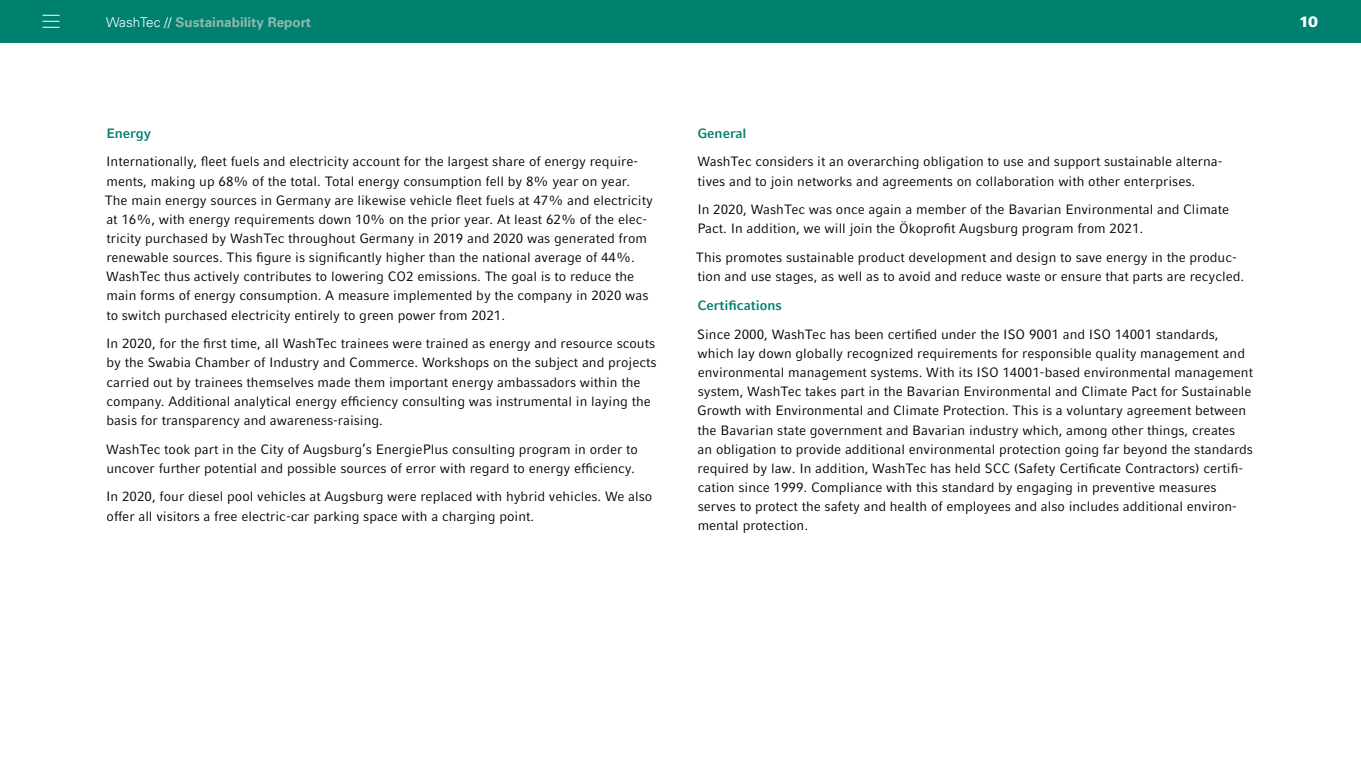
<style>
.page{position:relative;width:1361px;height:766px;background:#fff}
.page>*{position:absolute;margin:0;border:0;box-sizing:border-box;transform-origin:0 0}
.t1{font:900 15px "Univers LT";color:#fff}
.t2{font:13.5px/19.2px "Compatil Fact LT Pro";color:#000}
.t3{font:700 13.5px "Univers LT";color:#8fb9b1}
.t4{font:700 13.5px "Compatil Fact LT Pro";color:#00806e}
.s1{font-weight:300;color:#fff}
</style>
<div class="page">
<div style="left:0;top:0;width:1361px;height:43px;background:#00806e"></div>
<svg style="left:43px;top:15px;width:17px;height:13px"></svg>
<p class="t3" style="left:106px;top:14px;width:206px"><span class="s1">WashTec //</span> Sustainability Report</p>
<p class="t4" style="left:106px;top:125px;width:46px">Energy</p>
<p class="t2" style="left:105px;top:152px;width:549px">Internationally, fleet fuels and electricity account for the largest share of energy require&shy;ments, making up 68% of the total. Total energy consumption fell by 8% year on year.<br>The main energy sources in Germany are likewise vehicle fleet fuels at 47% and electricity at 16%, with energy requirements down 10% on the prior year. At least 62% of the elec&shy;tricity purchased by WashTec throughout Germany in 2019 and 2020 was generated from renewable sources. This figure is significantly higher than the national average of 44%.<br>WashTec thus actively contributes to lowering CO2 emissions. The goal is to reduce the main forms of energy consumption. A measure implemented by the company in 2020 was to switch purchased electricity entirely to green power from 2021.</p>
<p class="t2" style="left:106px;top:334px;width:552px">In 2020, for the first time, all WashTec trainees were trained as energy and resource scouts by the Swabia Chamber of Industry and Commerce. Workshops on the subject and projects carried out by trainees themselves made them important energy ambassadors within the company. Additional analytical energy efficiency consulting was instrumental in laying the basis for transparency and awareness-raising.</p>
<p class="t2" style="left:106px;top:439px;width:533px">WashTec took part in the City of Augsburg’s EnergiePlus consulting program in order to uncover further potential and possible sources of error with regard to energy efficiency.</p>
<p class="t2" style="left:106px;top:487px;width:548px">In 2020, four diesel pool vehicles at Augsburg were replaced with hybrid vehicles. We also offer all visitors a free electric-car parking space with a charging point.</p>
<p class="t4" style="left:697px;top:125px;width:51px">General</p>
<p class="t2" style="left:697px;top:152px;width:526px">WashTec considers it an overarching obligation to use and support sustainable alterna&shy;tives and to join networks and agreements on collaboration with other enterprises.</p>
<p class="t2" style="left:697px;top:200px;width:533px">In 2020, WashTec was once again a member of the Bavarian Environmental and Climate<br>Pact. In addition, we will join the Ökoprofit Augsburg program from 2021.</p>
<p class="t2" style="left:696px;top:248px;width:550px">This promotes sustainable product development and design to save energy in the produc&shy;tion and use stages, as well as to avoid and reduce waste or ensure that parts are recycled.</p>
<p class="t4" style="left:697px;top:297px;width:86px">Certifications</p>
<p class="t2" style="left:697px;top:324px;width:557px">Since 2000, WashTec has been certified under the ISO 9001 and ISO 14001 standards, which lay down globally recognized requirements for responsible quality management and environmental management systems. With its ISO 14001-based environmental management system, WashTec takes part in the Bavarian Environmental and Climate Pact for Sustainable Growth with Environmental and Climate Protection. This is a voluntary agreement between the Bavarian state government and Bavarian industry which, among other things, creates an obligation to provide additional environmental protection going far beyond the standards required by law. In addition, WashTec has held SCC (Safety Certificate Contractors) certifi&shy;cation since 1999. Compliance with this standard by engaging in preventive measures serves to protect the safety and health of employees and also includes additional environ&shy;mental protection.</p>
<p class="t1" style="left:1299px;top:12px;width:21px">10</p>
</div>
